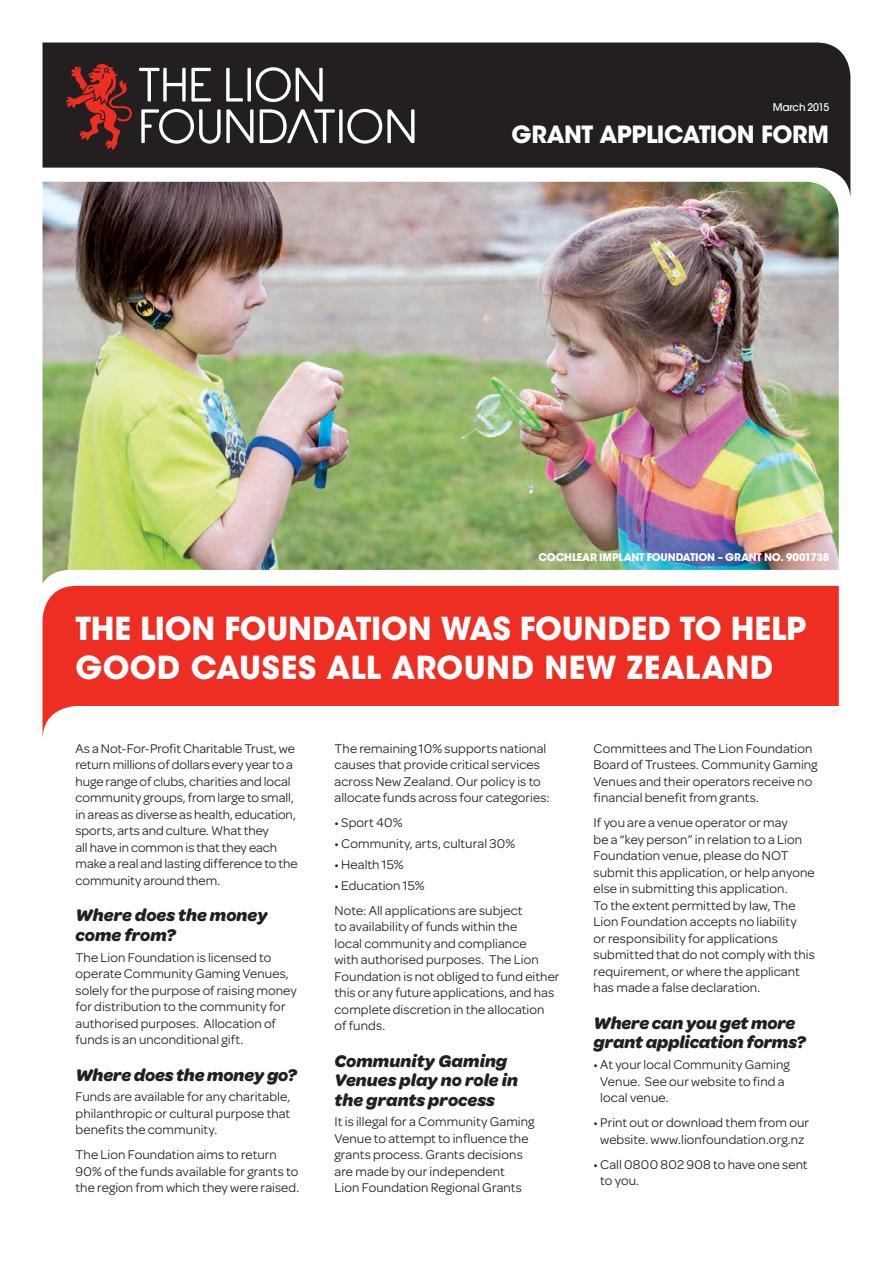
<style>
.page{position:relative;width:893px;height:1263px;background:#fff}
.page>*{position:absolute;margin:0;border:0;box-sizing:border-box;transform-origin:0 0}
.t1{font:700 31.5px/39px "ITC Avant Garde Std";letter-spacing:-.005em;color:#fff}
.t2{font:700 23.55px "ITC Avant Garde Std";letter-spacing:-.02em;color:#fff}
.t3{font:italic 700 18px/19.5px "Omnes";letter-spacing:-.005em;color:#231f20}
.t4{font:13.5px/16.5px "Omnes";letter-spacing:.005em;color:#231f20}
.t5{font:700 10.5px "ITC Avant Garde Std";letter-spacing:-.015em;color:#fff}
.t6{font:500 10.5px "Avant Garde";letter-spacing:-.015em;color:#fff}
</style>
<div class="page">
<img style="left:43px;top:197px;width:796px;height:373px">
<svg style="left:42px;top:570px;width:797px;height:154px"></svg>
<svg style="left:43px;top:586px;width:796px;height:147px;fill:#ee2e22"></svg>
<svg style="left:43px;top:43px;width:807px;height:154px;background:#494444"></svg>
<svg style="left:66px;top:64px;width:66px;height:86px;background:#6a2420"></svg>
<svg style="left:247px;top:68px;width:4px;height:34px"></svg>
<svg style="left:139px;top:68px;width:72px;height:34px"></svg>
<svg style="left:226px;top:68px;width:17px;height:34px"></svg>
<svg style="left:141px;top:109px;width:112px;height:35px"></svg>
<svg style="left:256px;top:67px;width:67px;height:35px"></svg>
<svg style="left:339px;top:109px;width:4px;height:34px"></svg>
<svg style="left:347px;top:109px;width:67px;height:35px"></svg>
<svg style="left:260px;top:109px;width:75px;height:34px"></svg>
<p class="t6" style="left:773px;top:100px;width:58px">March 2015</p>
<h2 class="t2" style="left:512px;top:119px;width:319px">GRANT APPLICATION FORM</h2>
<p class="t5" style="left:538px;top:550px;width:292px">COCHLEAR IMPLANT FOUNDATION – GRANT NO. 9001738</p>
<h1 class="t1" style="left:76px;top:609px;width:732px">THE LION FOUNDATION WAS FOUNDED TO HELP<br>GOOD CAUSES ALL AROUND NEW ZEALAND</h1>
<p class="t4" style="left:76px;top:740px;width:223px">As a Not-For-Profit Charitable Trust, we return millions of dollars every year to a huge range of clubs, charities and local community groups, from large to small, in areas as diverse as health, education, sports, arts and culture. What they<br>all have in common is that they each make a real and lasting difference to the community around them.</p>
<h3 class="t3" style="left:76px;top:906px;width:194px">Where does the money come from?</h3>
<p class="t4" style="left:76px;top:949px;width:223px">The Lion Foundation is licensed to operate Community Gaming Venues, solely for the purpose of raising money for distribution to the community for authorised purposes. Allocation of funds is an unconditional gift.</p>
<h3 class="t3" style="left:76px;top:1065px;width:223px">Where does the money go?</h3>
<p class="t4" style="left:76px;top:1089px;width:216px;text-align:justify">Funds are available for any charitable, philanthropic or cultural purpose that benefits the community.</p>
<p class="t4" style="left:76px;top:1147px;width:225px">The Lion Foundation aims to return<br>90% of the funds available for grants to the region from which they were raised.</p>
<p class="t4" style="left:335px;top:740px;width:217px">The remaining 10% supports national causes that provide critical services across New Zealand. Our policy is to allocate funds across four categories:</p>
<p class="t4" style="left:335px;top:815px;width:70px">• Sport 40%</p>
<p class="t4" style="left:335px;top:835px;width:182px">• Community, arts, cultural 30%</p>
<p class="t4" style="left:335px;top:856px;width:71px">• Health 15%</p>
<p class="t4" style="left:335px;top:873px;width:189px;line-height:25px">• Education 15%<br>Note: All applications are subject</p>
<p class="t4" style="left:335px;top:918px;width:226px">to availability of funds within the<br>local community and compliance<br>with authorised purposes. The Lion Foundation is not obliged to fund either this or any future applications, and has complete discretion in the allocation of funds.</p>
<h3 class="t3" style="left:335px;top:1051px;width:185px">Community Gaming<br>Venues play no role in the grants process</h3>
<p class="t4" style="left:335px;top:1114px;width:202px">It is illegal for a Community Gaming<br>Venue to attempt to influence the grants process. Grants decisions are made by our independent<br>Lion Foundation Regional Grants</p>
<p class="t4" style="left:594px;top:740px;width:226px">Committees and The Lion Foundation Board of Trustees. Community Gaming Venues and their operators receive no financial benefit from grants.</p>
<p class="t4" style="left:594px;top:815px;width:223px">If you are a venue operator or may<br>be a “key person” in relation to a Lion Foundation venue, please do NOT submit this application, or help anyone else in submitting this application.<br>To the extent permitted by law, The Lion Foundation accepts no liability<br>or responsibility for applications submitted that do not comply with this requirement, or where the applicant has made a false declaration.</p>
<h3 class="t3" style="left:594px;top:1013px;width:214px">Where can you get more grant application forms?</h3>
<p class="t4" style="left:600px;top:1056px;width:191px;text-indent:-7px">• At your local Community Gaming<br>Venue. See our website to find a local venue.</p>
<p class="t4" style="left:594px;top:1114px;width:217px;text-align:center">• Print out or download them from our website. www.lionfoundation.org.nz</p>
<p class="t4" style="left:600px;top:1156px;width:209px;text-indent:-7px">• Call 0800 802 908 to have one sent to you.</p>
</div>
